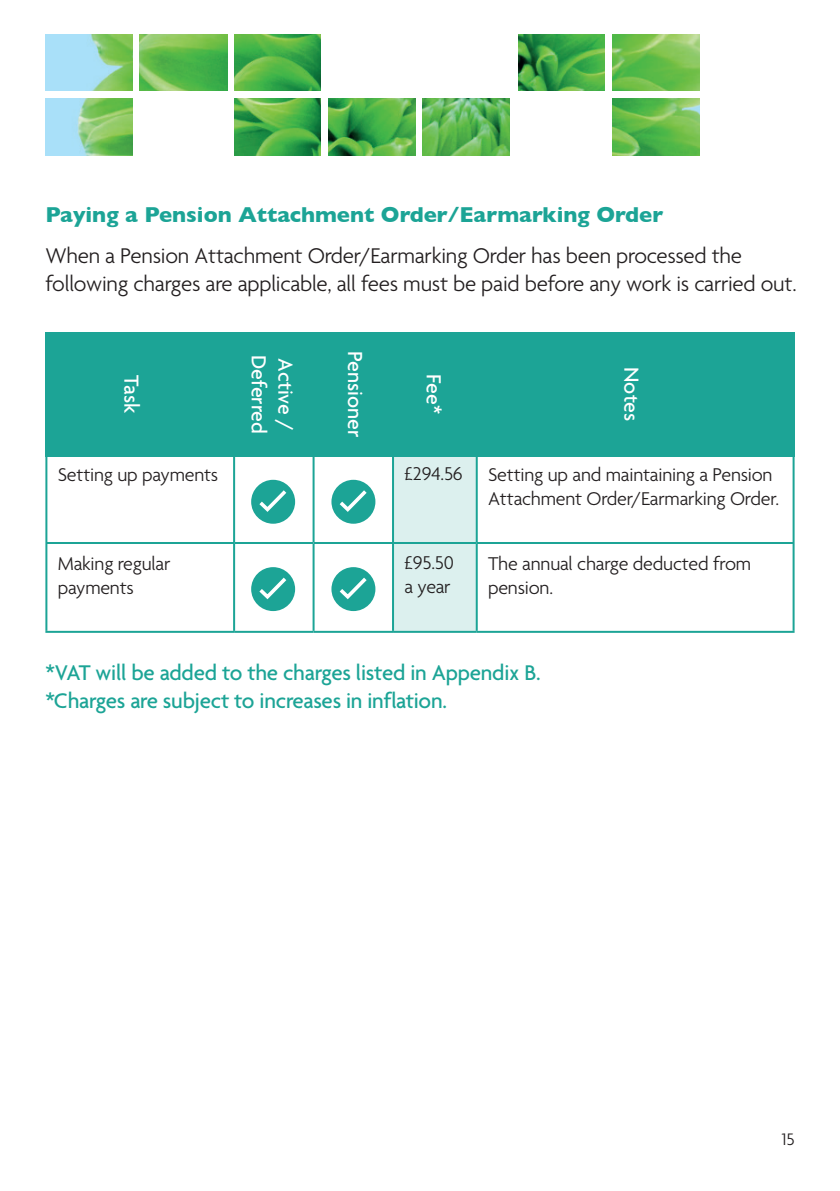
<style>
.page{position:relative;width:840px;height:1191px;background:#fff}
.page>*{position:absolute;margin:0;border:0;box-sizing:border-box;transform-origin:0 0}
.t1{font:300 23px/28px "Agenda";letter-spacing:-.01em;color:#231f20}
.t2{font:500 23px/28px "Agenda";letter-spacing:-.01em;color:#1ca496}
.t3{font:700 22px "Gill Sans";color:#1ca496}
.t4{font:500 22px "Agenda";color:#fff}
.t5{font:300 20px/24px "Agenda";letter-spacing:-.01em;color:#231f20}
.t6{font:300 18px "Agenda";color:#231f20}
</style>
<div class="page">
<svg style="left:47px;top:456px;width:745px;height:175px"></svg>
<div style="left:394px;top:456px;width:81px;height:175px;background:#dcf0ee"></div>
<hr style="left:45px;top:455px;width:2px;height:87px;background:#1ca496">
<hr style="left:233px;top:455px;width:2px;height:87px;background:#1ca496">
<hr style="left:312px;top:455px;width:2px;height:87px;background:#1ca496">
<hr style="left:392px;top:455px;width:2px;height:87px;background:#1ca496">
<hr style="left:475px;top:455px;width:2px;height:87px;background:#1ca496">
<hr style="left:792px;top:455px;width:2px;height:87px;background:#1ca496">
<hr style="left:45px;top:542px;width:189px;height:2px;background:#1ca496">
<hr style="left:45px;top:544px;width:2px;height:87px;background:#1ca496">
<hr style="left:234px;top:542px;width:79px;height:2px;background:#1ca496">
<hr style="left:233px;top:544px;width:2px;height:87px;background:#1ca496">
<hr style="left:313px;top:542px;width:80px;height:2px;background:#1ca496">
<hr style="left:312px;top:544px;width:2px;height:87px;background:#1ca496">
<hr style="left:393px;top:542px;width:83px;height:2px;background:#1ca496">
<hr style="left:392px;top:544px;width:2px;height:87px;background:#1ca496">
<hr style="left:476px;top:542px;width:318px;height:2px;background:#1ca496">
<hr style="left:475px;top:544px;width:2px;height:87px;background:#1ca496">
<hr style="left:792px;top:544px;width:2px;height:87px;background:#1ca496">
<hr style="left:45px;top:631px;width:189px;height:2px;background:#1ca496">
<hr style="left:234px;top:631px;width:79px;height:2px;background:#1ca496">
<hr style="left:313px;top:631px;width:80px;height:2px;background:#1ca496">
<hr style="left:393px;top:631px;width:83px;height:2px;background:#1ca496">
<hr style="left:476px;top:631px;width:318px;height:2px;background:#1ca496">
<div style="left:251px;top:480px;width:44px;height:44px;background:#1ca496;border-radius:50%"></div>
<svg style="left:255px;top:486px;width:35px;height:26px"></svg>
<div style="left:251px;top:567px;width:44px;height:44px;background:#1ca496;border-radius:50%"></div>
<svg style="left:255px;top:574px;width:35px;height:28px"></svg>
<div style="left:331px;top:480px;width:44px;height:44px;background:#1ca496;border-radius:50%"></div>
<svg style="left:335px;top:486px;width:35px;height:26px"></svg>
<div style="left:331px;top:567px;width:44px;height:44px;background:#1ca496;border-radius:50%"></div>
<svg style="left:335px;top:574px;width:35px;height:28px"></svg>
<div style="left:45px;top:332px;width:749px;height:124px;background:#1ca496"></div>
<img style="left:45px;top:34px;width:88px;height:57px">
<img style="left:612px;top:98px;width:87px;height:57px">
<img style="left:422px;top:98px;width:87px;height:57px">
<img style="left:328px;top:98px;width:87px;height:57px">
<img style="left:234px;top:98px;width:86px;height:57px">
<img style="left:45px;top:98px;width:88px;height:57px">
<img style="left:612px;top:34px;width:87px;height:57px">
<img style="left:518px;top:34px;width:86px;height:57px">
<img style="left:234px;top:34px;width:86px;height:57px">
<img style="left:140px;top:34px;width:87px;height:57px">
<p class="t3" style="left:45px;top:197px;width:619px">Paying a Pension Attachment Order/Earmarking Order</p>
<p class="t1" style="left:45px;top:243px;width:752px">When a Pension Attachment Order/Earmarking Order has been processed the following charges are applicable, all fees must be paid before any work is carried out.</p>
<p class="t4" style="left:143px;top:375px;width:39px;rotate:90deg">Task</p>
<p class="t4" style="left:271px;top:354px;width:81px;rotate:90deg">Deferred</p>
<p class="t4" style="left:297px;top:358px;width:75px;rotate:90deg">Active /</p>
<p class="t4" style="left:367px;top:351px;width:88px;rotate:90deg">Pensioner</p>
<p class="t4" style="left:445px;top:374px;width:41px;rotate:90deg">Fee*</p>
<p class="t4" style="left:643px;top:367px;width:56px;rotate:90deg">Notes</p>
<p class="t5" style="left:58px;top:463px;width:162px">Setting up payments</p>
<p class="t5" style="left:404px;top:462px;width:60px">£294.56</p>
<p class="t5" style="left:488px;top:463px;width:292px">Setting up and maintaining a Pension<br>Attachment Order/Earmarking Order.</p>
<p class="t5" style="left:58px;top:552px;width:114px">Making regular payments</p>
<p class="t5" style="left:404px;top:551px;width:51px">£95.50 a year</p>
<p class="t5" style="left:488px;top:552px;width:264px">The annual charge deducted from pension.</p>
<p class="t2" style="left:45px;top:660px;width:496px">*VAT will be added to the charges listed in Appendix B. *Charges are subject to increases in inflation.</p>
<p class="t6" style="left:781px;top:1129px;width:14px">15</p>
</div>
